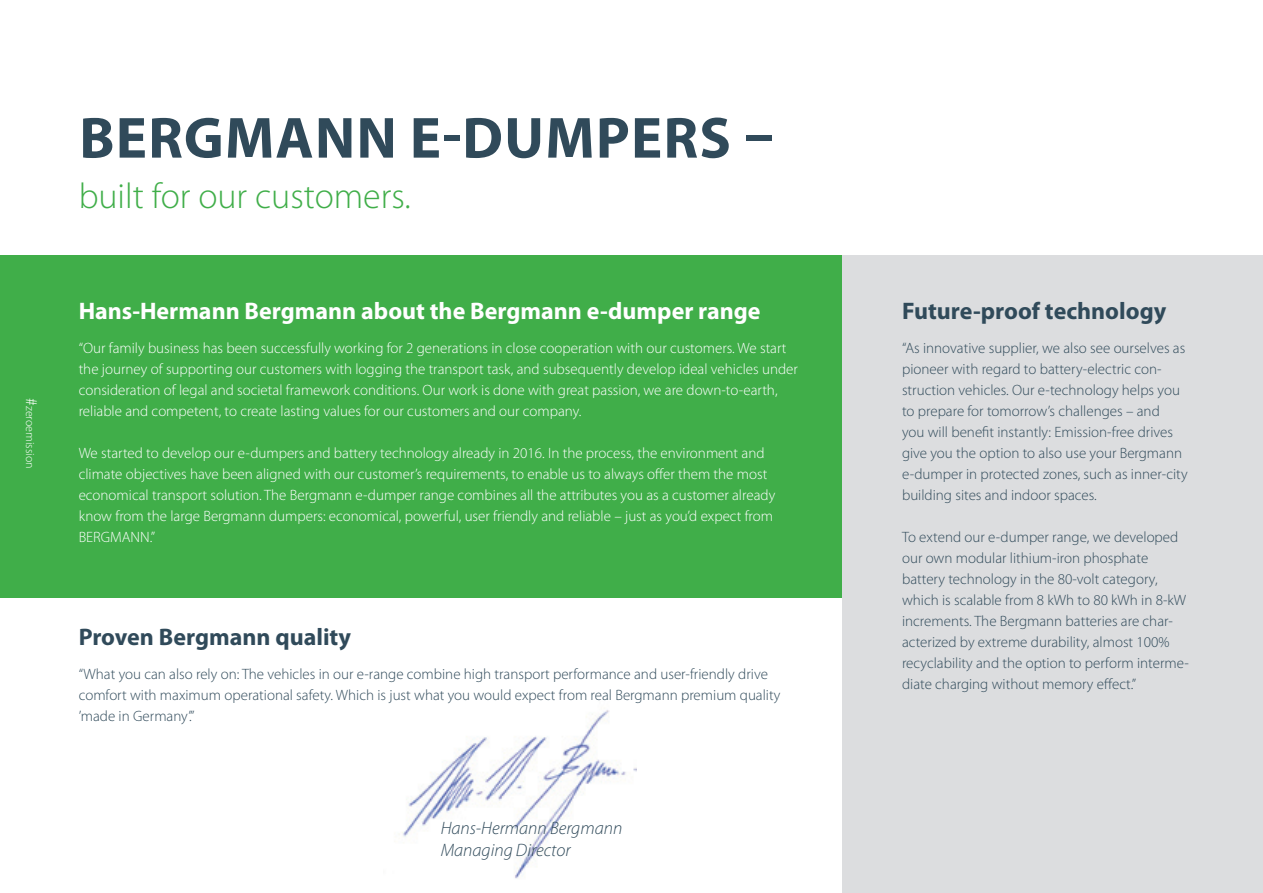
<style>
.page{position:relative;width:1263px;height:893px;background:#fff}
.page>*{position:absolute;margin:0;border:0;box-sizing:border-box;transform-origin:0 0}
.t1{font:700 58.5px "Myriad Pro";letter-spacing:.02em;color:#304a5a}
.t2{font:300 36px "Myriad Pro";color:#40ae49}
.t3{font:700 24px "Myriad Pro";color:#fff}
.t4{font:700 24px "Myriad Pro";color:#304a5a}
.t5{font:italic 300 18px/21.6px "Myriad Pro";color:#304a5a}
.t6{font:300 15px/21px "Myriad Pro";color:#304a5a}
.t7{font:300 15px/21px "Myriad Pro";color:#fff}
.t8{font:300 12px "Myriad Pro";color:#fff}
.s1{font-size:16.5px}
</style>
<div class="page">
<div style="left:0;top:255px;width:842px;height:342px;background:#40ae49"></div>
<div style="left:842px;top:255px;width:421px;height:638px;background:#dcdddf"></div>
<img style="left:399px;top:710px;width:237px;height:169px">
<p class="t8" style="left:38px;top:398px;width:72px;rotate:90deg"><span class="s1">#</span>zeroemission</p>
<h1 class="t1" style="left:79px;top:100px;width:695px">BERGMANN E-DUMPERS –</h1>
<h2 class="t2" style="left:79px;top:175px;width:333px">built for our customers.</h2>
<h3 class="t3" style="left:79px;top:296px;width:683px">Hans-Hermann Bergmann about the Bergmann e-dumper range</h3>
<p class="t7" style="left:79px;top:337px;width:721px">“Our family business has been successfully working for 2 generations in close cooperation with our customers. We start the journey of supporting our customers with logging the transport task, and subsequently develop ideal vehicles under consideration of legal and societal framework conditions. Our work is done with great passion, we are down-to-earth, reliable and competent, to create lasting values for our customers and our company.</p>
<p class="t7" style="left:79px;top:442px;width:698px">We started to develop our e-dumpers and battery technology already in 2016. In the process, the environment and climate objectives have been aligned with our customer’s requirements, to enable us to always offer them the most economical transport solution. The Bergmann e-dumper range combines all the attributes you as a customer already know from the large Bergmann dumpers: economical, powerful, user friendly and reliable – just as you’d expect from BERGMANN.”</p>
<h3 class="t4" style="left:79px;top:622px;width:274px">Proven Bergmann quality</h3>
<p class="t6" style="left:79px;top:663px;width:703px">“What you can also rely on: The vehicles in our e-range combine high transport performance and user-friendly drive comfort with maximum operational safety. Which is just what you would expect from real Bergmann premium quality ’made in Germany’.”</p>
<p class="t5" style="left:441px;top:817px;width:183px">Hans-Hermann Bergmann<br>Managing Director</p>
<h3 class="t4" style="left:902px;top:296px;width:266px">Future-proof technology</h3>
<p class="t6" style="left:902px;top:337px;width:287px">“As innovative supplier, we also see ourselves as pioneer with regard to battery-electric con&shy;struction vehicles. Our e-technology helps you to prepare for tomorrow’s challenges – and<br>you will benefit instantly: Emission-free drives give you the option to also use your Bergmann e-dumper in protected zones, such as inner-city building sites and indoor spaces.</p>
<p class="t6" style="left:902px;top:526px;width:288px">To extend our e-dumper range, we developed our own modular lithium-iron phosphate battery technology in the 80-volt category, which is scalable from 8 kWh to 80 kWh in 8-kW increments. The Bergmann batteries are char&shy;acterized by extreme durability, almost 100% recyclability and the option to perform interme&shy;diate charging without memory effect.”</p>
</div>
